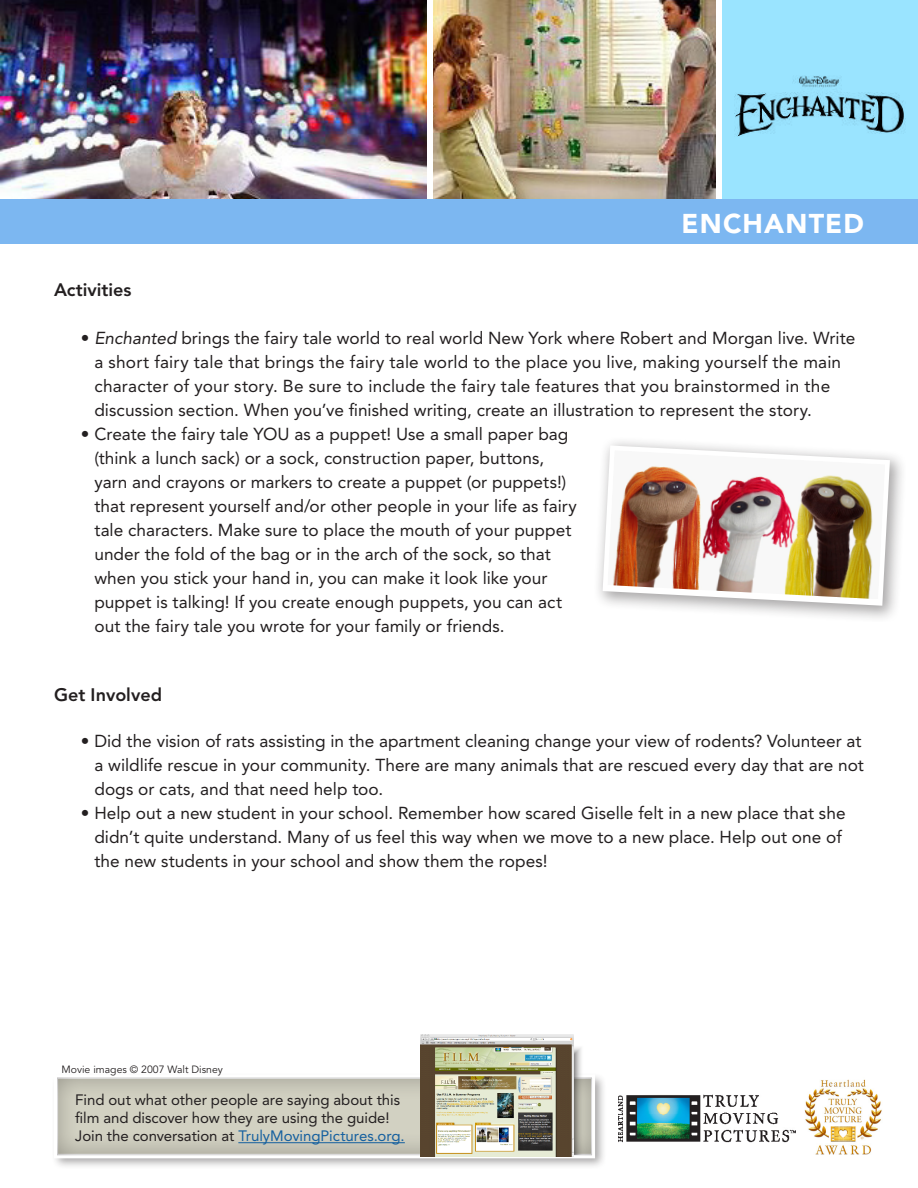
<style>
.page{position:relative;width:918px;height:1188px;background:#fff}
.page>*{position:absolute;margin:0;border:0;box-sizing:border-box;transform-origin:0 0}
.t1{font:900 27px "Avenir LT Std";letter-spacing:.045em;color:#fff}
.Bold_Copy{font:800 18px "Avenir LT Std";color:#231f20}
.Basic_Copy{font:17.25px/24px "Avenir LT Std";color:#231f20}
.Bold_Copy-2{font:17.25px/24px "Avenir LT Std";letter-spacing:.005em;color:#231f20}
.Basic_Copy-2{font:15px/18px "Avenir LT Std";letter-spacing:-.005em;color:#231f20}
.t2{font:10.5px "Avenir LT Std";color:#231f20}
.s1{font-style:italic}
.s2{color:#15609f}
</style>
<div class="page">
<div style="left:591px;top:434px;width:315px;height:188px;background:#231f20;opacity:.4"></div>
<img style="left:600px;top:443px;width:292px;height:165px">
<img style="left:1px;top:0;width:425px;height:200px">
<img style="left:433px;top:0;width:283px;height:200px">
<div style="left:723px;top:0;width:195px;height:234px;background:#9ae4ff"></div>
<img style="left:735px;top:76px;width:171px;height:60px">
<div style="left:1px;top:200px;width:917px;height:44px;background:#7cb7f1"></div>
<img style="left:619px;top:1094px;width:176px;height:48px">
<img style="left:804px;top:1079px;width:78px;height:76px">
<div style="left:52px;top:1072px;width:555px;height:98px;background:#231f20;opacity:.4"></div>
<svg style="left:52px;top:1073px;width:545px;height:87px;background:#cfcec3"></svg>
<svg style="left:574px;top:1047px;width:10px;height:108px"></svg>
<img style="left:421px;top:1035px;width:153px;height:121px">
<p class="t1" style="left:682px;top:207px;width:184px">ENCHANTED</p>
<p class="Bold_Copy" style="left:54px;top:279px;width:79px">Activities</p>
<p class="Bold_Copy-2" style="left:94px;top:326px;width:762px;text-indent:-13px">• <span class="s1">Enchanted</span> brings the fairy tale world to real world New York where Robert and Morgan live. Write a short fairy tale that brings the fairy tale world to the place you live, making yourself the main character of your story. Be sure to include the fairy tale features that you brainstormed in the discussion section. When you’ve finished writing, create an illustration to represent the story.</p>
<p class="Basic_Copy" style="left:94px;top:422px;width:484px;text-indent:-13px">• Create the fairy tale YOU as a puppet! Use a small paper bag (think a lunch sack) or a sock, construction paper, buttons, yarn and crayons or markers to create a puppet (or puppets!) that represent yourself and/or other people in your life as fairy tale characters. Make sure to place the mouth of your puppet under the fold of the bag or in the arch of the sock, so that when you stick your hand in, you can make it look like your puppet is talking! If you create enough puppets, you can act out the fairy tale you wrote for your family or friends.</p>
<p class="Bold_Copy" style="left:54px;top:684px;width:110px">Get Involved</p>
<p class="Basic_Copy" style="left:94px;top:729px;width:771px;text-indent:-13px">• Did the vision of rats assisting in the apartment cleaning change your view of rodents? Volunteer at a wildlife rescue in your community. There are many animals that are rescued every day that are not dogs or cats, and that need help too.</p>
<p class="Basic_Copy" style="left:94px;top:801px;width:753px;text-indent:-13px">• Help out a new student in your school. Remember how scared Giselle felt in a new place that she didn’t quite understand. Many of us feel this way when we move to a new place. Help out one of the new students in your school and show them the ropes!</p>
<p class="t2" style="left:62px;top:1063px;width:163px">Movie images © 2007 Walt Disney</p>
<p class="Basic_Copy-2" style="left:75px;top:1091px;width:331px">Find out what other people are saying about this film and discover how they are using the guide!<br>Join the conversation at <span class="s2">TrulyMovingPictures.org.</span></p>
</div>
